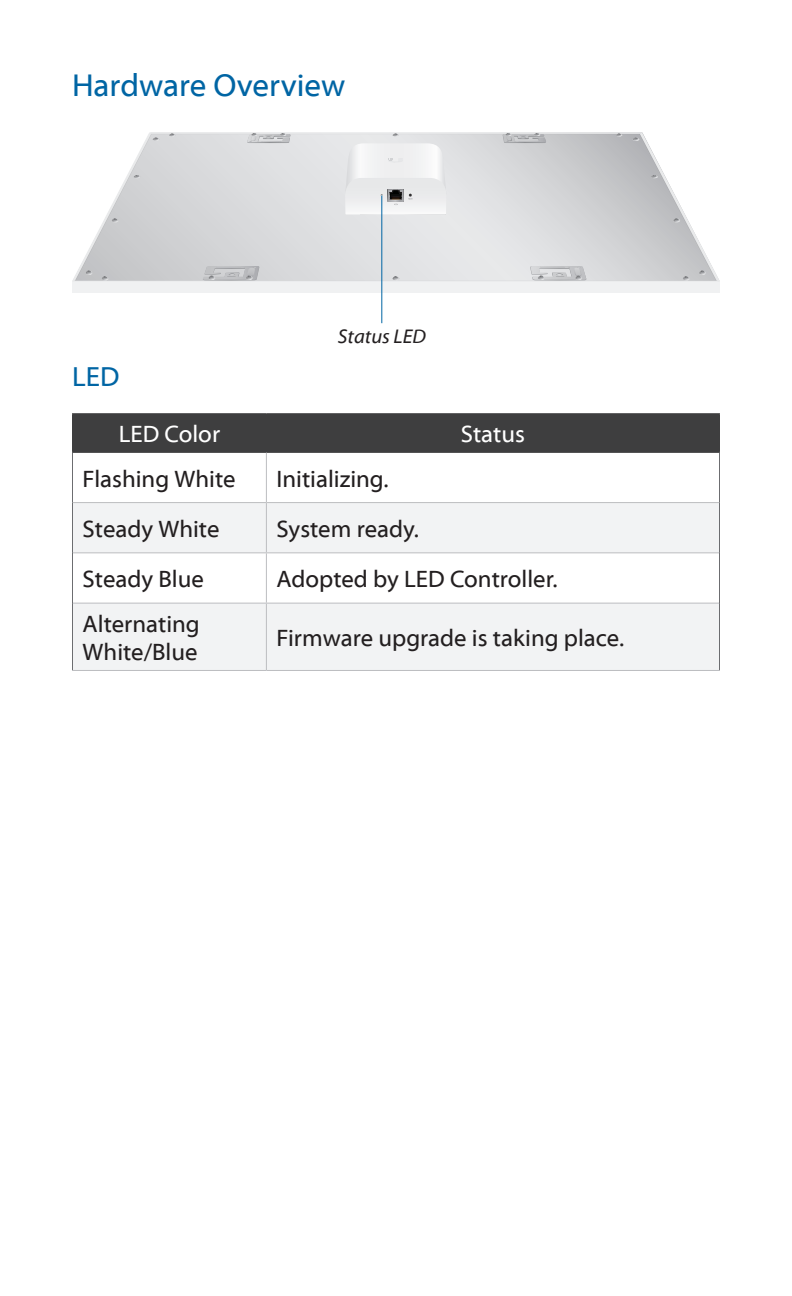
<style>
.page{position:relative;width:792px;height:1296px;background:#fff}
.page>*{position:absolute;margin:0;border:0;box-sizing:border-box;transform-origin:0 0}
.Heading_1{font:32px "Myriad Web Pro";color:#0065a4}
.Heading_2{font:28px "Myriad Web Pro";color:#0065a4}
.Table_Text{font:24px/28.8px "Myriad Web Pro";color:#231f20}
.Table_Header_1{font:24px "Myriad Web Pro";color:#fff}
.t1{font:italic 20px "Myriad Web Pro";color:#231f20}
</style>
<div class="page">
<div style="left:72px;top:281px;width:648px;height:12px;background:#f0f1f2"></div>
<svg style="left:72px;top:132px;width:648px;height:150px"></svg>
<hr style="left:381px;top:196px;width:1px;height:127px;background:#0065a4">
<div style="left:73px;top:414px;width:646px;height:38px;background:#3e3e3f"></div>
<svg style="left:73px;top:503px;width:646px;height:167px;fill:#f2f3f4"></svg>
<hr style="left:72px;top:413px;width:194px;height:1px;background:#3e3e3f">
<hr style="left:72px;top:414px;width:1px;height:38px;background:#3e3e3f">
<hr style="left:266px;top:413px;width:454px;height:1px;background:#3e3e3f">
<hr style="left:266px;top:414px;width:1px;height:38px;background:#3e3e3f">
<hr style="left:719px;top:414px;width:1px;height:38px;background:#3e3e3f">
<hr style="left:72px;top:452px;width:194px;height:1px;background:#3e3e3f">
<hr style="left:266px;top:452px;width:454px;height:1px;background:#3e3e3f">
<hr style="left:72px;top:453px;width:1px;height:50px;background:#6c6d70">
<hr style="left:719px;top:453px;width:1px;height:50px;background:#6c6d70">
<hr style="left:72px;top:503px;width:1px;height:50px;background:#6c6d70">
<hr style="left:719px;top:503px;width:1px;height:50px;background:#6c6d70">
<hr style="left:72px;top:553px;width:1px;height:50px;background:#6c6d70">
<hr style="left:719px;top:553px;width:1px;height:50px;background:#6c6d70">
<hr style="left:72px;top:603px;width:1px;height:67px;background:#6c6d70">
<hr style="left:719px;top:603px;width:1px;height:67px;background:#6c6d70">
<hr style="left:266px;top:453px;width:1px;height:49px;background:#bcbdc0">
<hr style="left:73px;top:502px;width:193px;height:1px;background:#bcbdc0">
<hr style="left:266px;top:502px;width:453px;height:1px;background:#bcbdc0">
<hr style="left:266px;top:503px;width:1px;height:49px;background:#bcbdc0">
<hr style="left:73px;top:552px;width:193px;height:2px;background:#bcbdc0">
<hr style="left:266px;top:552px;width:453px;height:2px;background:#bcbdc0">
<hr style="left:266px;top:553px;width:1px;height:50px;background:#bcbdc0">
<hr style="left:73px;top:602px;width:193px;height:2px;background:#bcbdc0">
<hr style="left:266px;top:602px;width:453px;height:2px;background:#bcbdc0">
<hr style="left:266px;top:604px;width:1px;height:66px;background:#bcbdc0">
<hr style="left:72px;top:670px;width:194px;height:1px;background:#bcbdc0">
<hr style="left:266px;top:670px;width:454px;height:1px;background:#bcbdc0">
<p class="Heading_1" style="left:72px;top:68px;width:275px">Hardware Overview</p>
<p class="Heading_2" style="left:72px;top:361px;width:49px">LED</p>
<p class="t1" style="left:338px;top:325px;width:90px">Status LED</p>
<p class="Table_Header_1" style="left:119px;top:421px;width:103px">LED Color</p>
<p class="Table_Header_1" style="left:461px;top:421px;width:66px">Status</p>
<p class="Table_Text" style="left:83px;top:465px;width:154px">Flashing White</p>
<p class="Table_Text" style="left:277px;top:465px;width:113px">Initializing.</p>
<p class="Table_Text" style="left:83px;top:515px;width:138px">Steady White</p>
<p class="Table_Text" style="left:277px;top:515px;width:144px">System ready.</p>
<p class="Table_Text" style="left:83px;top:565px;width:123px">Steady Blue</p>
<p class="Table_Text" style="left:277px;top:565px;width:283px">Adopted by LED Controller.</p>
<p class="Table_Text" style="left:83px;top:610px;width:119px">Alternating<br>White/Blue</p>
<p class="Table_Text" style="left:277px;top:624px;width:349px">Firmware upgrade is taking place.</p>
</div>
